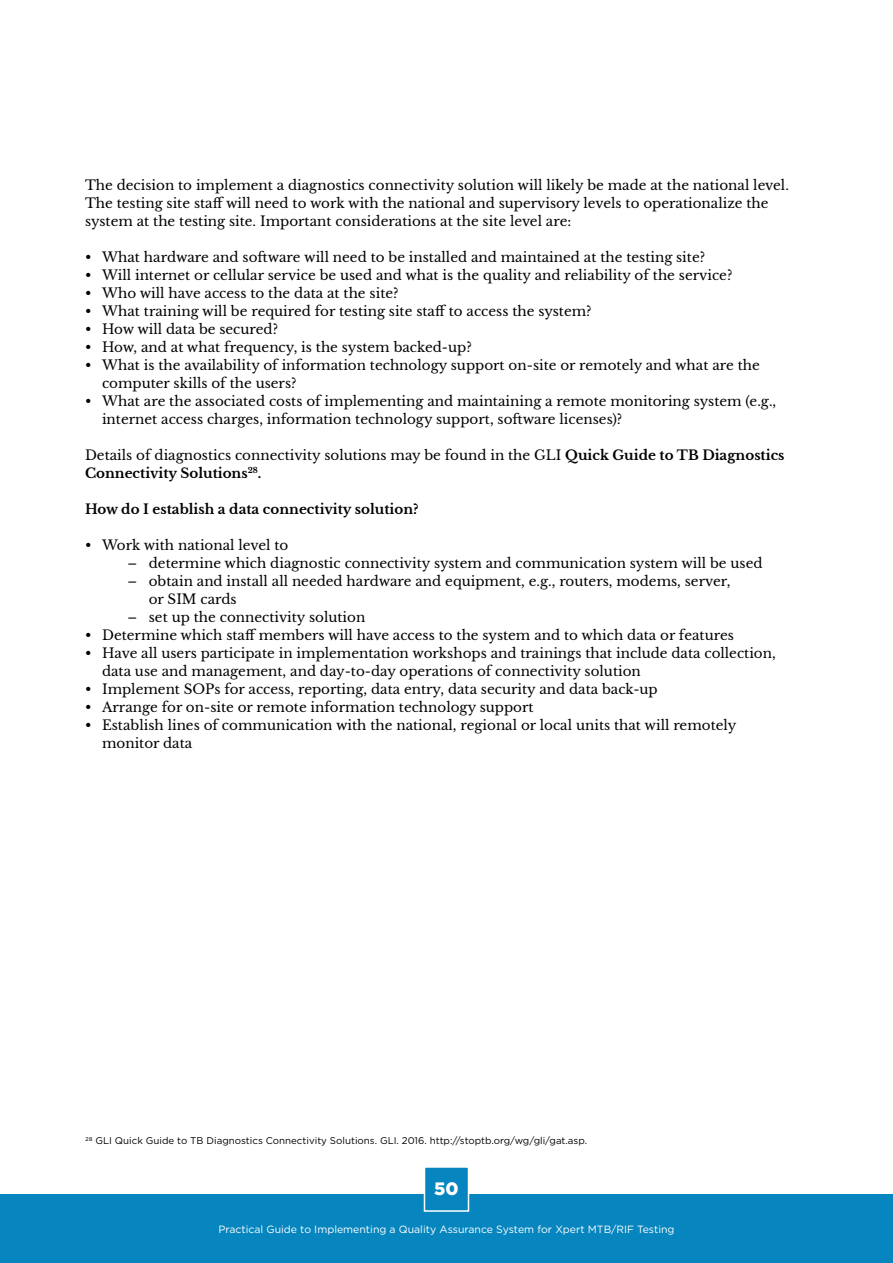
<style>
.page{position:relative;width:893px;height:1263px;background:#fff}
.page>*{position:absolute;margin:0;border:0;box-sizing:border-box;transform-origin:0 0}
.t1{font:900 18px "Gotham";color:#fff}
.t2{font:13.5px/18px "Libre Baskerville";color:#000}
.t3{font:700 13.5px "Libre Baskerville";color:#000}
.t4{font:10.5px "Gotham";color:#fff}
.t5{font:9.75px "Gotham";color:#000}
.s1{font-weight:700}
</style>
<div class="page">
<div style="left:0;top:1195px;width:893px;height:68px;background:#0685be"></div>
<svg style="left:423px;top:1167px;width:47px;height:45px"></svg>
<p class="t2" style="left:85px;top:176px;width:705px">The decision to implement a diagnostics connectivity solution will likely be made at the national level.<br>The testing site staff will need to work with the national and supervisory levels to operationalize the system at the testing site. Important considerations at the site level are:</p>
<p class="t2" style="left:85px;top:248px;width:622px">• What hardware and software will need to be installed and maintained at the testing site?</p>
<p class="t2" style="left:85px;top:266px;width:649px">• Will internet or cellular service be used and what is the quality and reliability of the service?</p>
<p class="t2" style="left:85px;top:284px;width:315px">• Who will have access to the data at the site?</p>
<p class="t2" style="left:85px;top:302px;width:508px">• What training will be required for testing site staff to access the system?</p>
<p class="t2" style="left:85px;top:320px;width:195px">• How will data be secured?</p>
<p class="t2" style="left:85px;top:338px;width:388px">• How, and at what frequency, is the system backed-up?</p>
<p class="t2" style="left:102px;top:356px;width:659px;text-indent:-17px">• What is the availability of information technology support on-site or remotely and what are the computer skills of the users?</p>
<p class="t2" style="left:102px;top:392px;width:676px;text-indent:-17px">• What are the associated costs of implementing and maintaining a remote monitoring system (e.g., internet access charges, information technology support, software licenses)?</p>
<p class="t2" style="left:85px;top:446px;width:701px">Details of diagnostics connectivity solutions may be found in the GLI <span class="s1">Quick Guide to TB Diagnostics<br>Connectivity Solutions</span><sup>28</sup><span class="s1">.</span></p>
<p class="t3" style="left:85px;top:501px;width:335px">How do I establish a data connectivity solution?</p>
<p class="t2" style="left:85px;top:536px;width:205px">• Work with national level to</p>
<p class="t2" style="left:128px;top:554px;width:636px">– determine which diagnostic connectivity system and communication system will be used</p>
<p class="t2" style="left:149px;top:572px;width:583px;text-indent:-21px">– obtain and install all needed hardware and equipment, e.g., routers, modems, server, or SIM cards</p>
<p class="t2" style="left:128px;top:608px;width:239px">– set up the connectivity solution</p>
<p class="t2" style="left:85px;top:626px;width:650px">• Determine which staff members will have access to the system and to which data or features</p>
<p class="t2" style="left:102px;top:644px;width:675px;text-indent:-17px">• Have all users participate in implementation workshops and trainings that include data collection, data use and management, and day-to-day operations of connectivity solution</p>
<p class="t2" style="left:85px;top:680px;width:574px">• Implement SOPs for access, reporting, data entry, data security and data back-up</p>
<p class="t2" style="left:85px;top:698px;width:450px">• Arrange for on-site or remote information technology support</p>
<p class="t2" style="left:102px;top:716px;width:636px;text-indent:-17px">• Establish lines of communication with the national, regional or local units that will remotely monitor data</p>
<p class="t5" style="left:85px;top:1134px;width:504px">28 GLI Quick Guide to TB Diagnostics Connectivity Solutions. GLI. 2016. http://stoptb.org/wg/gli/gat.asp.</p>
<h1 class="t1" style="left:434px;top:1176px;width:26px">50</h1>
<p class="t4" style="left:218px;top:1223px;width:458px">Practical Guide to Implementing a Quality Assurance System for Xpert MTB/RIF Testing</p>
</div>
